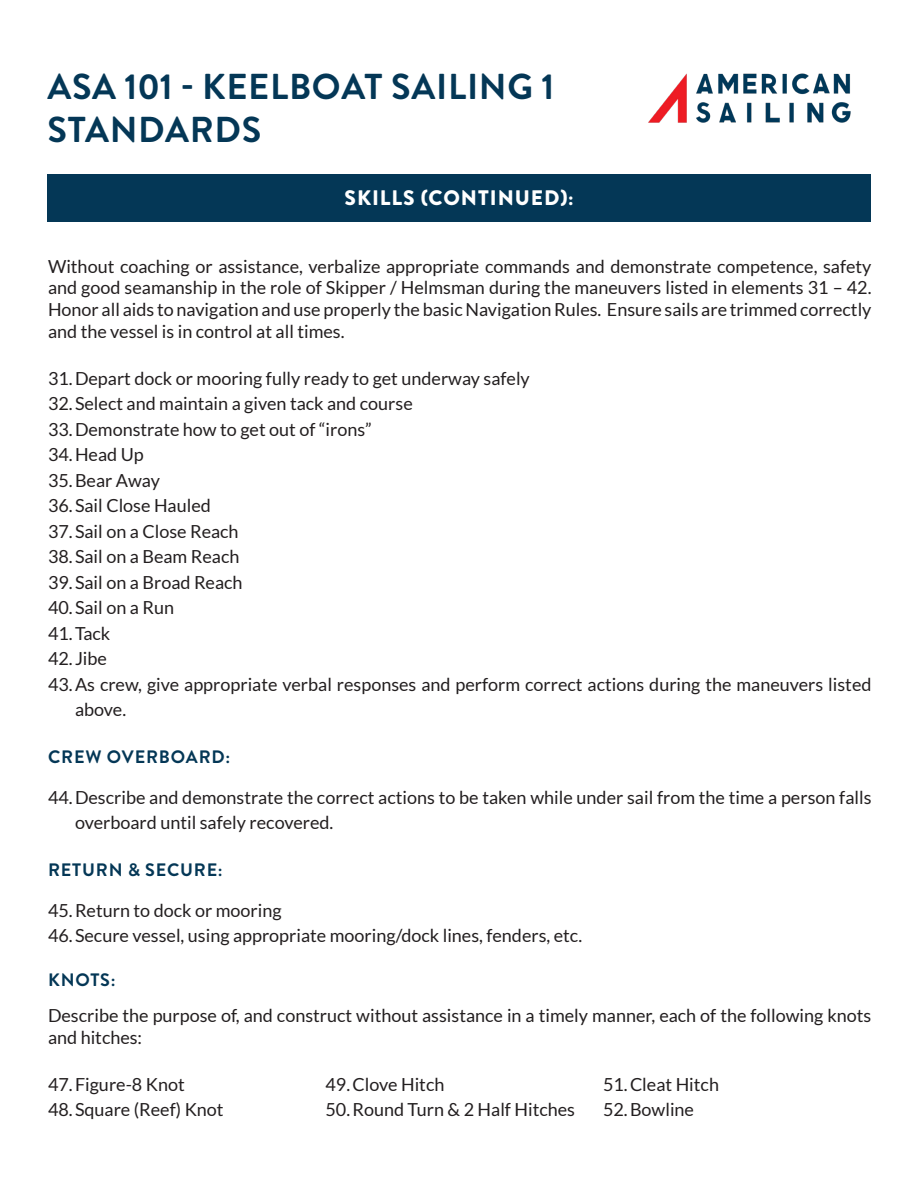
<style>
.page{position:relative;width:918px;height:1188px;background:#fff}
.page>*{position:absolute;margin:0;border:0;box-sizing:border-box;transform-origin:0 0}
.t1{font:700 36px/43.2px "Brandon Grotesque";letter-spacing:.02em;color:#043756}
.t2{font:900 21px "Brandon Grotesque";letter-spacing:.045em;color:#fff}
.t3{font:18px/21.6px "Lato";color:#231f20}
.t4{font:700 18px "Brandon Grotesque";letter-spacing:.045em;color:#043756}
</style>
<div class="page">
<img style="left:648px;top:73px;width:203px;height:50px">
<div style="left:47px;top:174px;width:824px;height:48px;background:#043756"></div>
<p class="t1" style="left:48px;top:65px;width:508px">ASA 101 - KEELBOAT SAILING 1<br>STANDARDS</p>
<p class="t2" style="left:345px;top:183px;width:231px">SKILLS (CONTINUED):</p>
<p class="t3" style="left:48px;top:255px;width:825px;text-align:justify">Without coaching or assistance, verbalize appropriate commands and demonstrate competence, safety and good seamanship in the role of Skipper / Helmsman during the maneuvers listed in elements 31 – 42.<br>Honor all aids to navigation and use properly the basic Navigation Rules. Ensure sails are trimmed correctly and the vessel is in control at all times.</p>
<p class="t3" style="left:48px;top:367px;width:483px">31.Depart dock or mooring fully ready to get underway safely</p>
<p class="t3" style="left:48px;top:393px;width:366px">32.Select and maintain a given tack and course</p>
<p class="t3" style="left:48px;top:418px;width:325px">33.Demonstrate how to get out of “irons”</p>
<p class="t3" style="left:48px;top:444px;width:97px">34.Head Up</p>
<p class="t3" style="left:48px;top:469px;width:114px">35.Bear Away</p>
<p class="t3" style="left:48px;top:495px;width:164px">36.Sail Close Hauled</p>
<p class="t3" style="left:48px;top:520px;width:192px">37.Sail on a Close Reach</p>
<p class="t3" style="left:48px;top:546px;width:193px">38.Sail on a Beam Reach</p>
<p class="t3" style="left:48px;top:571px;width:196px">39.Sail on a Broad Reach</p>
<p class="t3" style="left:48px;top:597px;width:128px">40.Sail on a Run</p>
<p class="t3" style="left:48px;top:622px;width:64px">41.Tack</p>
<p class="t3" style="left:48px;top:648px;width:61px">42. Jibe</p>
<p class="t3" style="left:75px;top:671px;width:798px;line-height:25.5px;text-indent:-27px">43.As crew, give appropriate verbal responses and perform correct actions during the maneuvers listed above.</p>
<p class="t4" style="left:48px;top:745px;width:184px">CREW OVERBOARD:</p>
<p class="t3" style="left:75px;top:785px;width:798px;line-height:25.5px;text-indent:-27px">44.Describe and demonstrate the correct actions to be taken while under sail from the time a person falls overboard until safely recovered.</p>
<p class="t4" style="left:48px;top:858px;width:176px">RETURN &amp; SECURE:</p>
<p class="t3" style="left:48px;top:900px;width:235px">45.Return to dock or mooring</p>
<p class="t3" style="left:48px;top:925px;width:536px">46.Secure vessel, using appropriate mooring/dock lines, fenders, etc.</p>
<p class="t4" style="left:48px;top:967px;width:69px">KNOTS:</p>
<p class="t3" style="left:48px;top:1005px;width:825px">Describe the purpose of, and construct without assistance in a timely manner, each of the following knots and hitches:</p>
<p class="t3" style="left:48px;top:1074px;width:138px">47.Figure-8 Knot</p>
<p class="t3" style="left:48px;top:1099px;width:177px">48.Square (Reef) Knot</p>
<p class="t3" style="left:326px;top:1074px;width:120px">49.Clove Hitch</p>
<p class="t3" style="left:326px;top:1099px;width:251px">50.Round Turn &amp; 2 Half Hitches</p>
<p class="t3" style="left:603px;top:1074px;width:118px">51.Cleat Hitch</p>
<p class="t3" style="left:603px;top:1099px;width:93px">52.Bowline</p>
</div>
